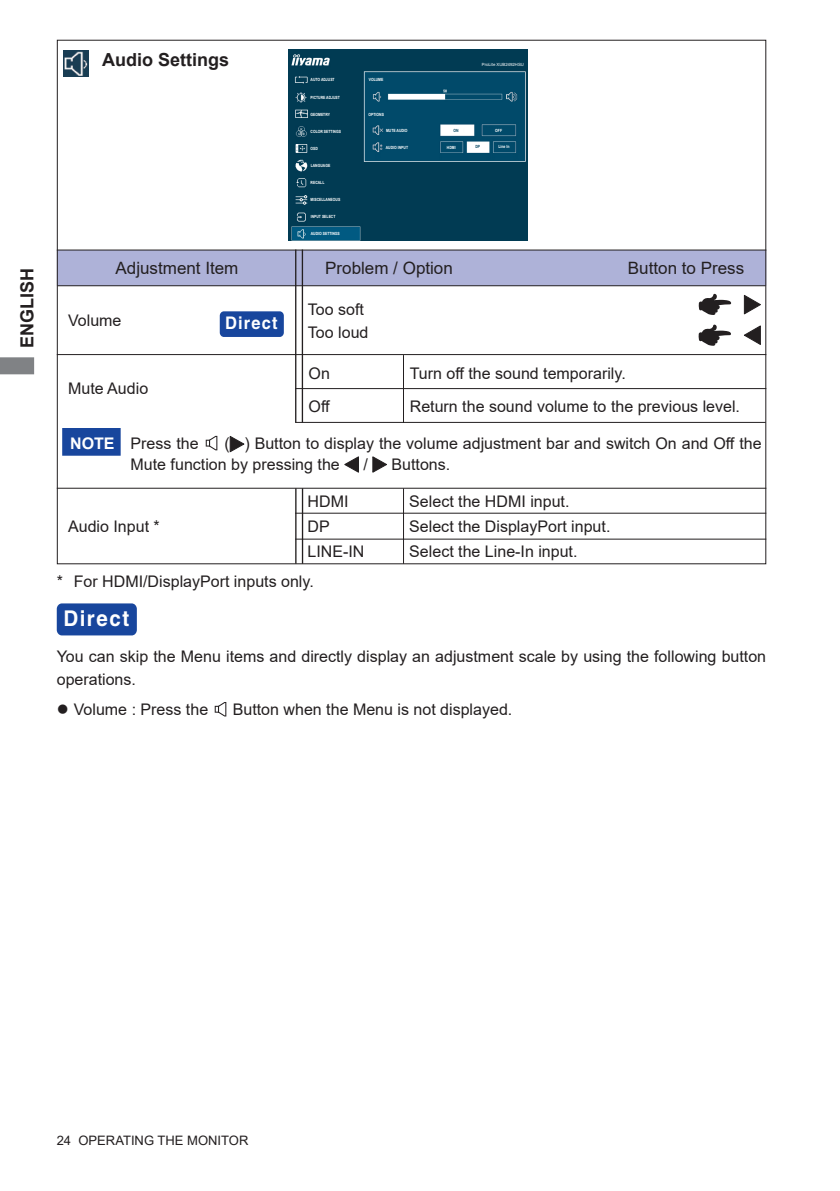
<style>
.page{position:relative;width:840px;height:1191px;background:#fff}
.page>*{position:absolute;margin:0;border:0;box-sizing:border-box;transform-origin:0 0}
.t1{font:700 21.6px "Helvetica";letter-spacing:.075em;color:#fff;scale:.95 1}
.t2{font:700 18px "Arial";color:#231f20}
.t3{font:700 17.4px "Helvetica";letter-spacing:.075em;color:#fff;scale:.95 1}
.t4{font:17px "Arial";color:#231f20}
.t5{font:16px/22.6px "Arial";color:#231f20}
.t6{font:700 16px "Arial";color:#fff}
.t7{font:13px "Arial";color:#231f20}
.t8{font:700 4.2px "Arial";color:#fff;scale:.8 1}
.t9{font:4.2px "Arial";color:#fff}
.t10{font:700 4.2px "Arial";color:#064763;scale:.8 1}
</style>
<div class="page">
<svg style="left:0;top:357px;width:34px;height:17px"></svg>
<div style="left:57px;top:250px;width:708px;height:36px;background:#aeb2d8;border:2px solid #aeb2d8"></div>
<hr style="left:57px;top:285px;width:708px;height:1px;background:#231f20">
<hr style="left:57px;top:249px;width:708px;height:1px;background:#231f20">
<hr style="left:295px;top:249px;width:1px;height:173px;background:#231f20">
<hr style="left:301px;top:249px;width:2px;height:173px;background:#231f20">
<hr style="left:57px;top:354px;width:708px;height:1px;background:#231f20">
<hr style="left:295px;top:388px;width:470px;height:1px;background:#231f20">
<hr style="left:403px;top:355px;width:1px;height:68px;background:#231f20">
<img style="left:64px;top:51px;width:24px;height:26px">
<svg style="left:205px;top:435px;width:13px;height:16px"></svg>
<svg style="left:206px;top:436px;width:11px;height:14px"></svg>
<svg style="left:229px;top:436px;width:15px;height:16px"></svg>
<svg style="left:344px;top:456px;width:15px;height:16px"></svg>
<svg style="left:372px;top:456px;width:15px;height:16px"></svg>
<div style="left:62px;top:428px;width:59px;height:28px;background:#18469d;border:2px solid #18469d"></div>
<hr style="left:295px;top:422px;width:470px;height:1px;background:#231f20">
<svg style="left:698px;top:294px;width:33px;height:21px"></svg>
<svg style="left:744px;top:325px;width:16px;height:20px"></svg>
<svg style="left:743px;top:295px;width:17px;height:19px"></svg>
<svg style="left:698px;top:324px;width:33px;height:22px"></svg>
<hr style="left:295px;top:488px;width:1px;height:76px;background:#231f20">
<hr style="left:302px;top:488px;width:1px;height:76px;background:#231f20">
<hr style="left:57px;top:488px;width:708px;height:1px;background:#231f20">
<hr style="left:295px;top:513px;width:470px;height:1px;background:#231f20">
<hr style="left:403px;top:488px;width:1px;height:76px;background:#231f20">
<div style="left:220px;top:312px;width:63px;height:24px;background:#18469d;border-radius:3px"></div>
<div style="left:220px;top:311px;width:64px;height:26px;border:2px solid #18469d;border-radius:3px"></div>
<svg style="left:224px;top:702px;width:3px;height:15px"></svg>
<svg style="left:214px;top:702px;width:12px;height:14px"></svg>
<div style="left:58px;top:604px;width:78px;height:30px;background:#18469d;border-radius:4px"></div>
<div style="left:57px;top:603px;width:80px;height:32px;border:2px solid #18469d;border-radius:4px"></div>
<hr style="left:295px;top:538px;width:470px;height:1px;background:#231f20">
<img style="left:288px;top:49px;width:239px;height:192px">
<p class="t2" style="left:14px;top:348px;width:82px;rotate:-90deg">ENGLISH</p>
<p class="t2" style="left:102px;top:47px;width:129px">Audio Settings</p>
<p class="t8" style="left:310px;top:77px;width:32px">AUTO ADJUST</p>
<p class="t8" style="left:310px;top:94px;width:38px">PICTURE ADJUST</p>
<p class="t8" style="left:310px;top:111px;width:26px">GEOMETRY</p>
<p class="t8" style="left:310px;top:129px;width:40px">COLOR SETTINGS</p>
<p class="t8" style="left:310px;top:162px;width:26px">LANGUAGE</p>
<p class="t8" style="left:310px;top:179px;width:19px">RECALL</p>
<p class="t8" style="left:310px;top:197px;width:39px">MISCELLANEOUS</p>
<p class="t8" style="left:310px;top:214px;width:32px">INPUT SELECT</p>
<p class="t8" style="left:310px;top:231px;width:38px">AUDIO SETTINGS</p>
<p class="t8" style="left:310px;top:145px;width:11px">OSD</p>
<p class="t8" style="left:368px;top:77px;width:20px">VOLUME</p>
<p class="t8" style="left:368px;top:111px;width:21px">OPTIONS</p>
<p class="t9" style="left:481px;top:61px;width:44px">ProLite XUB2492HSU</p>
<p class="t8" style="left:386px;top:127px;width:28px">MUTE AUDIO</p>
<p class="t10" style="left:453px;top:128px;width:8px">ON</p>
<p class="t8" style="left:495px;top:128px;width:10px">OFF</p>
<p class="t8" style="left:385px;top:144px;width:29px">AUDIO INPUT</p>
<p class="t8" style="left:446px;top:144px;width:12px">HDMI</p>
<p class="t10" style="left:475px;top:144px;width:7px">DP</p>
<p class="t8" style="left:498px;top:144px;width:15px">Line In</p>
<p class="t4" style="left:115px;top:256px;width:124px">Adjustment Item</p>
<p class="t4" style="left:325px;top:256px;width:129px">Problem / Option</p>
<p class="t4" style="left:627px;top:256px;width:118px">Button to Press</p>
<p class="t5" style="left:68px;top:308px;width:55px">Volume</p>
<p class="t5" style="left:308px;top:298px;width:62px">Too soft<br>Too loud</p>
<p class="t3" style="left:225px;top:312px;width:57px">Direct</p>
<p class="t5" style="left:68px;top:377px;width:82px">Mute Audio</p>
<p class="t5" style="left:308px;top:357px;width:23px;line-height:33.4px">On<br>Off</p>
<p class="t5" style="left:409px;top:356px;width:331px;line-height:33.6px">Turn off the sound temporarily.<br>Return the sound volume to the previous level.</p>
<p class="t6" style="left:70px;top:432px;width:46px">NOTE</p>
<p class="t5" style="left:130px;top:432px;width:632px;line-height:21.6px;text-indent:94px">( ) Button to display the volume adjustment bar and switch On and Off the<br>Mute function by pressing the</p>
<p class="t5" style="left:130px;top:431px;width:70px">Press the</p>
<p class="t5" style="left:363px;top:453px;width:6px">/</p>
<p class="t5" style="left:391px;top:453px;width:60px">Buttons.</p>
<p class="t5" style="left:307px;top:490px;width:42px">HDMI</p>
<p class="t5" style="left:409px;top:490px;width:162px">Select the HDMI input.</p>
<p class="t5" style="left:68px;top:514px;width:93px">Audio Input *</p>
<p class="t5" style="left:307px;top:515px;width:24px">DP</p>
<p class="t5" style="left:409px;top:515px;width:202px">Select the DisplayPort input.</p>
<p class="t5" style="left:307px;top:540px;width:58px">LINE-IN</p>
<p class="t5" style="left:409px;top:540px;width:170px">Select the Line-In input.</p>
<p class="t5" style="left:57px;top:570px;width:258px">* For HDMI/DisplayPort inputs only.</p>
<h1 class="t1" style="left:63px;top:605px;width:71px">Direct</h1>
<p class="t5" style="left:57px;top:645px;width:710px">You can skip the Menu items and directly display an adjustment scale by using the following button operations.</p>
<p class="t5" style="left:57px;top:698px;width:153px">● Volume : Press the</p>
<p class="t5" style="left:233px;top:698px;width:281px">Button when the Menu is not displayed.</p>
<p class="t7" style="left:57px;top:1131px;width:193px">24 OPERATING THE MONITOR</p>
</div>
